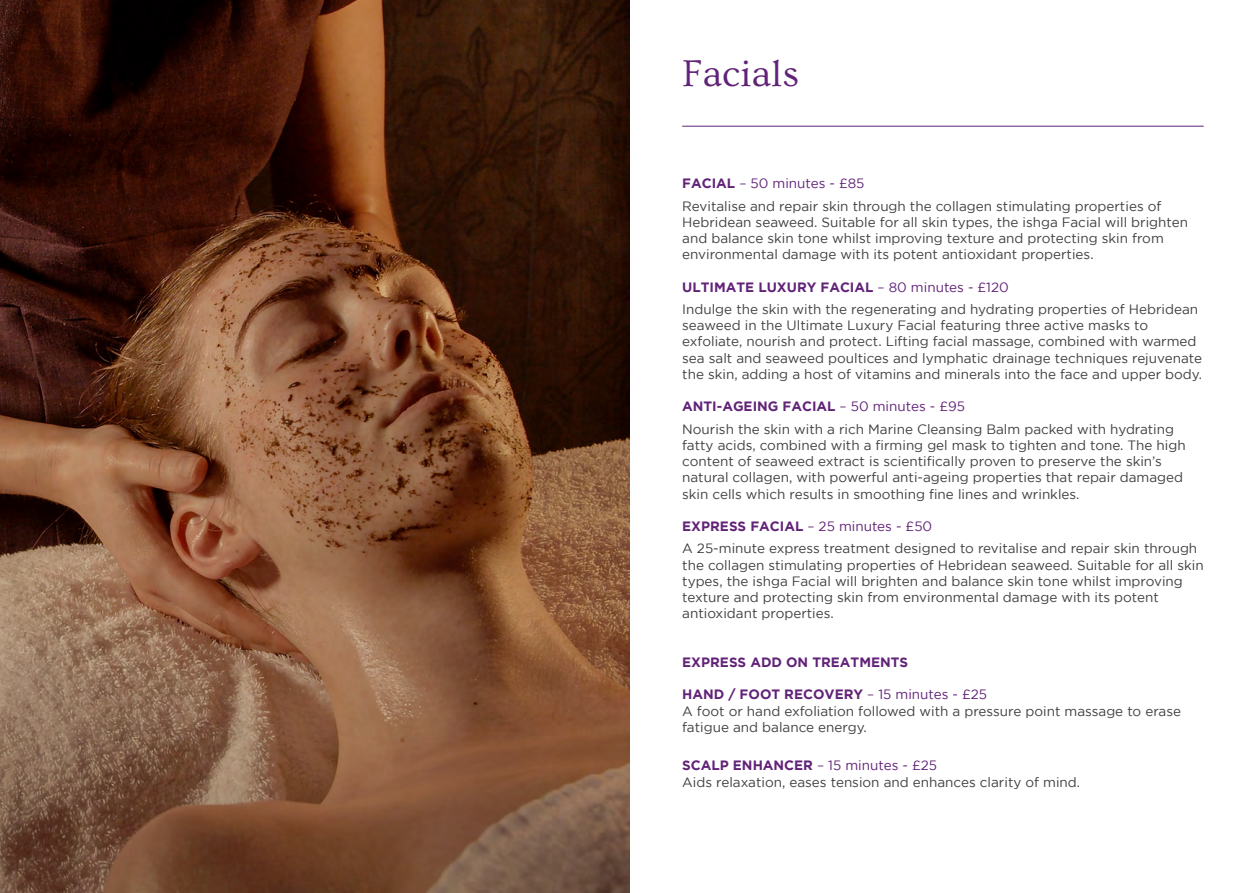
<style>
.page{position:relative;width:1259px;height:893px;background:#fff}
.page>*{position:absolute;margin:0;border:0;box-sizing:border-box;transform-origin:0 0}
.t1{font:39px "Ovo";color:#612278}
.t2{font:13.5px/16.2px "Gotham";color:#3f3f3e}
.t3{font:700 13.5px "Gotham";color:#612278}
.s1{font-weight:700;color:#612278}
.s2{color:#612278}
</style>
<div class="page">
<hr style="left:682px;top:126px;width:521px;height:1px;background:#612278">
<img style="left:0;top:0;width:629px;height:893px">
<h1 class="t1" style="left:682px;top:52px;width:118px">Facials</h1>
<p class="t2" style="left:682px;top:172px;width:481px;line-height:22.5px"><span class="s1">FACIAL</span> <span class="s2">– 50 minutes - £85<br></span>Revitalise and repair skin through the collagen stimulating properties of</p>
<p class="t2" style="left:682px;top:214px;width:507px">Hebridean seaweed. Suitable for all skin types, the ishga Facial will brighten and balance skin tone whilst improving texture and protecting skin from environmental damage with its potent antioxidant properties.</p>
<p class="t2" style="left:682px;top:275px;width:517px;line-height:22.5px"><span class="s1">ULTIMATE LUXURY FACIAL</span> <span class="s2">– 80 minutes - £120<br></span>Indulge the skin with the regenerating and hydrating properties of Hebridean</p>
<p class="t2" style="left:682px;top:317px;width:521px">seaweed in the Ultimate Luxury Facial featuring three active masks to exfoliate, nourish and protect. Lifting facial massage, combined with warmed sea salt and seaweed poultices and lymphatic drainage techniques rejuvenate the skin, adding a host of vitamins and minerals into the face and upper body.</p>
<p class="t2" style="left:682px;top:395px;width:493px;line-height:22.5px"><span class="s1">ANTI-AGEING FACIAL</span> <span class="s2">– 50 minutes - £95<br></span>Nourish the skin with a rich Marine Cleansing Balm packed with hydrating</p>
<p class="t2" style="left:682px;top:437px;width:505px">fatty acids, combined with a firming gel mask to tighten and tone. The high content of seaweed extract is scientifically proven to preserve the skin’s natural collagen, with powerful anti-ageing properties that repair damaged skin cells which results in smoothing fine lines and wrinkles.</p>
<p class="t2" style="left:682px;top:515px;width:516px;line-height:22.5px"><span class="s1">EXPRESS FACIAL</span> <span class="s2">– 25 minutes - £50<br></span>A 25-minute express treatment designed to revitalise and repair skin through</p>
<p class="t2" style="left:682px;top:557px;width:523px">the collagen stimulating properties of Hebridean seaweed. Suitable for all skin types, the ishga Facial will brighten and balance skin tone whilst improving texture and protecting skin from environmental damage with its potent antioxidant properties.</p>
<p class="t3" style="left:682px;top:654px;width:227px">EXPRESS ADD ON TREATMENTS</p>
<p class="t2" style="left:682px;top:686px;width:500px"><span class="s1">HAND / FOOT RECOVERY</span> <span class="s2">– 15 minutes - £25<br></span>A foot or hand exfoliation followed with a pressure point massage to erase fatigue and balance energy.</p>
<p class="t2" style="left:682px;top:757px;width:399px"><span class="s1">SCALP ENHANCER</span> <span class="s2">– 15 minutes - £25<br></span>Aids relaxation, eases tension and enhances clarity of mind.</p>
</div>
